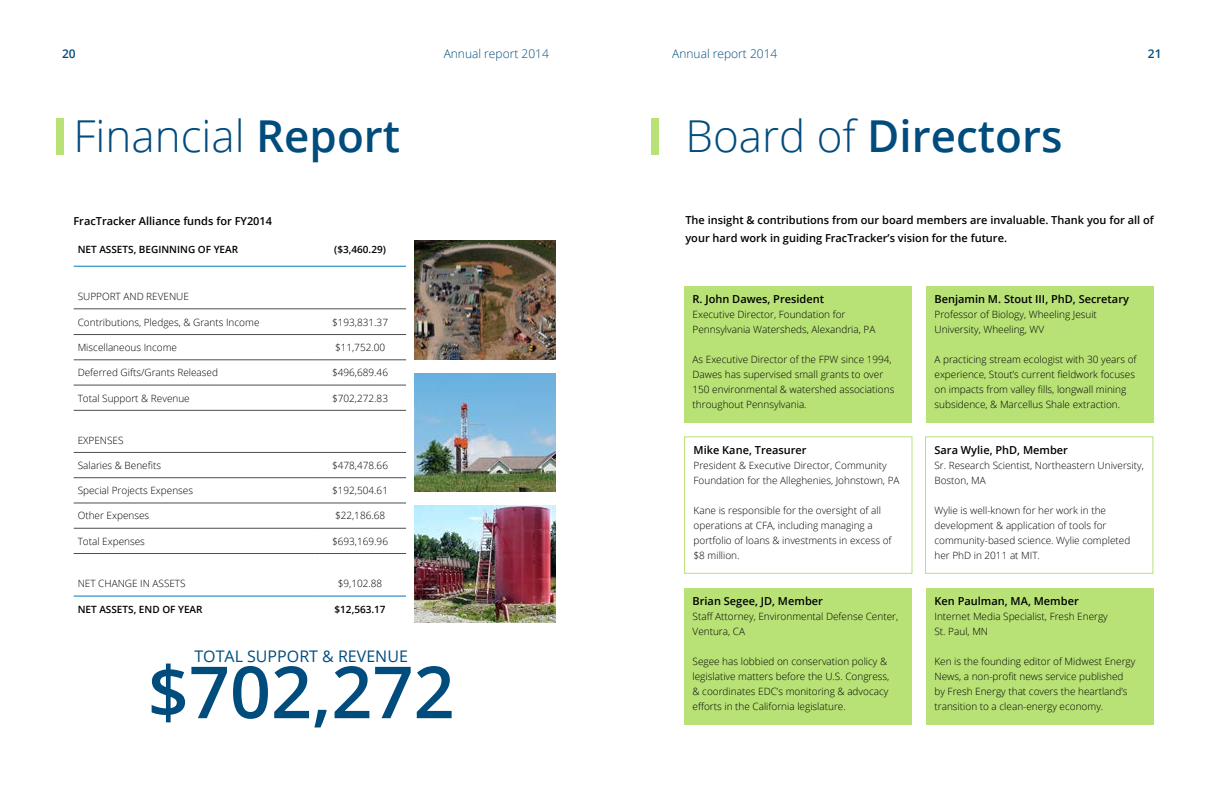
<style>
.page{position:relative;width:1224px;height:792px;background:#fff}
.page>*{position:absolute;margin:0;border:0;box-sizing:border-box;transform-origin:0 0}
.t1{font:600 72px "Open Sans";color:#004c7d}
.t2{font:600 44px "Open Sans";color:#004c7d}
.t3{font:300 44px "Open Sans";color:#004c7d}
.t4{font:16px "Open Sans";color:#004c7d}
.t5{font:300 12px "Open Sans";color:#004c7d}
.t6{font:600 12px "Open Sans";color:#004c7d}
.t7{font:600 11px/18px "Open Sans";color:#000}
.t8{font:300 10px/15px "Open Sans";color:#000}
.t9{font:600 10px "Open Sans";color:#000}
.s1{font-weight:600}
.s2{font-weight:300}
</style>
<div class="page">
<div style="left:56px;top:119px;width:8px;height:36px;background:#b8e276"></div>
<div style="left:652px;top:119px;width:7px;height:36px;background:#b8e276"></div>
<hr style="left:74px;top:596px;width:240px;height:1px;background:#007ab9">
<hr style="left:314px;top:596px;width:92px;height:1px;background:#007ab9">
<hr style="left:74px;top:334px;width:240px;height:1px;background:#4e4e4a">
<hr style="left:314px;top:334px;width:92px;height:1px;background:#4e4e4a">
<hr style="left:74px;top:360px;width:240px;height:1px;background:#4e4e4a">
<hr style="left:314px;top:360px;width:92px;height:1px;background:#4e4e4a">
<hr style="left:74px;top:385px;width:240px;height:1px;background:#4e4e4a">
<hr style="left:314px;top:385px;width:92px;height:1px;background:#4e4e4a">
<hr style="left:74px;top:410px;width:240px;height:1px;background:#4e4e4a">
<hr style="left:314px;top:410px;width:92px;height:1px;background:#4e4e4a">
<hr style="left:74px;top:478px;width:240px;height:1px;background:#4e4e4a">
<hr style="left:314px;top:478px;width:92px;height:1px;background:#4e4e4a">
<hr style="left:74px;top:503px;width:240px;height:1px;background:#4e4e4a">
<hr style="left:314px;top:503px;width:92px;height:1px;background:#4e4e4a">
<hr style="left:74px;top:528px;width:240px;height:1px;background:#4e4e4a">
<hr style="left:314px;top:528px;width:92px;height:1px;background:#4e4e4a">
<hr style="left:74px;top:309px;width:240px;height:1px;background:#4e4e4a">
<hr style="left:314px;top:309px;width:92px;height:1px;background:#4e4e4a">
<hr style="left:74px;top:452px;width:240px;height:1px;background:#4e4e4a">
<hr style="left:314px;top:452px;width:92px;height:1px;background:#4e4e4a">
<hr style="left:74px;top:266px;width:240px;height:1px;background:#007ab9">
<hr style="left:314px;top:266px;width:92px;height:1px;background:#007ab9">
<hr style="left:74px;top:553px;width:240px;height:1px;background:#4e4e4a">
<hr style="left:314px;top:553px;width:92px;height:1px;background:#4e4e4a">
<img style="left:415px;top:241px;width:141px;height:118px">
<img style="left:415px;top:373px;width:141px;height:119px">
<img style="left:415px;top:505px;width:141px;height:118px">
<div style="left:684px;top:436px;width:228px;height:138px;border:1px solid #b8e276"></div>
<div style="left:925px;top:436px;width:228px;height:138px;border:1px solid #b8e276"></div>
<div style="left:684px;top:588px;width:227px;height:136px;background:#b8e276"></div>
<div style="left:926px;top:588px;width:227px;height:136px;background:#b8e276"></div>
<div style="left:684px;top:286px;width:227px;height:136px;background:#b8e276"></div>
<div style="left:926px;top:286px;width:227px;height:136px;background:#b8e276"></div>
<p class="t6" style="left:62px;top:45px;width:15px">20</p>
<p class="t5" style="left:444px;top:45px;width:107px">Annual report 2014</p>
<p class="t5" style="left:672px;top:45px;width:107px">Annual report 2014</p>
<p class="t6" style="left:1148px;top:45px;width:15px">21</p>
<h2 class="t3" style="left:73px;top:106px;width:328px">Financial <span class="s1">Report</span></h2>
<p class="t7" style="left:73px;top:212px;width:200px">FracTracker Alliance funds for FY2014</p>
<p class="t9" style="left:78px;top:242px;width:162px">NET ASSETS, BEGINNING OF YEAR</p>
<p class="t9" style="left:334px;top:242px;width:53px">($3,460.29)</p>
<p class="t8" style="left:78px;top:289px;width:113px">SUPPORT AND REVENUE</p>
<p class="t8" style="left:78px;top:314px;width:183px">Contributions, Pledges, &amp; Grants Income</p>
<p class="t8" style="left:332px;top:314px;width:57px">$193,831.37</p>
<p class="t8" style="left:78px;top:340px;width:101px">Miscellaneous Income</p>
<p class="t8" style="left:335px;top:340px;width:52px">$11,752.00</p>
<p class="t8" style="left:78px;top:365px;width:142px">Deferred Gifts/Grants Released</p>
<p class="t8" style="left:332px;top:365px;width:57px">$496,689.46</p>
<p class="t8" style="left:78px;top:390px;width:114px">Total Support &amp; Revenue</p>
<p class="t8" style="left:332px;top:390px;width:57px">$702,272.83</p>
<p class="t8" style="left:78px;top:432px;width:47px">EXPENSES</p>
<p class="t8" style="left:78px;top:458px;width:85px">Salaries &amp; Benefits</p>
<p class="t8" style="left:332px;top:458px;width:57px">$478,478.66</p>
<p class="t8" style="left:78px;top:483px;width:117px">Special Projects Expenses</p>
<p class="t8" style="left:332px;top:483px;width:57px">$192,504.61</p>
<p class="t8" style="left:78px;top:508px;width:73px">Other Expenses</p>
<p class="t8" style="left:335px;top:508px;width:52px">$22,186.68</p>
<p class="t8" style="left:78px;top:533px;width:69px">Total Expenses</p>
<p class="t8" style="left:332px;top:533px;width:57px">$693,169.96</p>
<p class="t8" style="left:78px;top:576px;width:109px">NET CHANGE IN ASSETS</p>
<p class="t8" style="left:338px;top:576px;width:46px">$9,102.88</p>
<p class="t9" style="left:78px;top:602px;width:126px">NET ASSETS, END OF YEAR</p>
<p class="t9" style="left:335px;top:602px;width:53px">$12,563.17</p>
<h3 class="t4" style="left:194px;top:646px;width:215px">TOTAL SUPPORT &amp; REVENUE</h3>
<h1 class="t1" style="left:148px;top:643px;width:309px">$702,272</h1>
<h2 class="t2" style="left:685px;top:106px;width:379px"><span class="s2">Board of</span> Directors</h2>
<p class="t7" style="left:685px;top:211px;width:470px">The insight &amp; contributions from our board members are invaluable. Thank you for all of your hard work in guiding FracTracker’s vision for the future.</p>
<p class="t7" style="left:693px;top:290px;width:133px">R. John Dawes, President</p>
<p class="t8" style="left:693px;top:306px;width:184px">Executive Director, Foundation for<br>Pennsylvania Watersheds, Alexandria, PA</p>
<p class="t8" style="left:693px;top:351px;width:203px">As Executive Director of the FPW since 1994, Dawes has supervised small grants to over 150 environmental &amp; watershed associations throughout Pennsylvania.</p>
<p class="t7" style="left:694px;top:441px;width:115px">Mike Kane, Treasurer</p>
<p class="t8" style="left:694px;top:458px;width:208px">President &amp; Executive Director, Community<br>Foundation for the Alleghenies, Johnstown, PA</p>
<p class="t8" style="left:694px;top:503px;width:199px">Kane is responsible for the oversight of all operations at CFA, including managing a portfolio of loans &amp; investments in excess of $8 million.</p>
<p class="t7" style="left:693px;top:592px;width:132px">Brian Segee, JD, Member</p>
<p class="t8" style="left:693px;top:608px;width:207px">Staff Attorney, Environmental Defense Center,<br>Ventura, CA</p>
<p class="t8" style="left:693px;top:653px;width:198px">Segee has lobbied on conservation policy &amp; legislative matters before the U.S. Congress, &amp; coordinates EDC’s monitoring &amp; advocacy efforts in the California legislature.</p>
<p class="t7" style="left:935px;top:290px;width:196px">Benjamin M. Stout III, PhD, Secretary</p>
<p class="t8" style="left:935px;top:306px;width:164px">Professor of Biology, Wheeling Jesuit<br>University, Wheeling, WV</p>
<p class="t8" style="left:935px;top:351px;width:204px">A practicing stream ecologist with 30 years of experience, Stout’s current fieldwork focuses on impacts from valley fills, longwall mining subsidence, &amp; Marcellus Shale extraction.</p>
<p class="t7" style="left:935px;top:441px;width:135px">Sara Wylie, PhD, Member</p>
<p class="t8" style="left:935px;top:458px;width:211px">Sr. Research Scientist, Northeastern University,<br>Boston, MA</p>
<p class="t8" style="left:935px;top:503px;width:197px">Wylie is well-known for her work in the development &amp; application of tools for community-based science. Wylie completed her PhD in 2011 at MIT.</p>
<p class="t7" style="left:935px;top:592px;width:146px">Ken Paulman, MA, Member</p>
<p class="t8" style="left:935px;top:608px;width:175px">Internet Media Specialist, Fresh Energy<br>St. Paul, MN</p>
<p class="t8" style="left:935px;top:653px;width:202px">Ken is the founding editor of Midwest Energy News, a non-profit news service published by Fresh Energy that covers the heartland’s transition to a clean-energy economy.</p>
</div>
